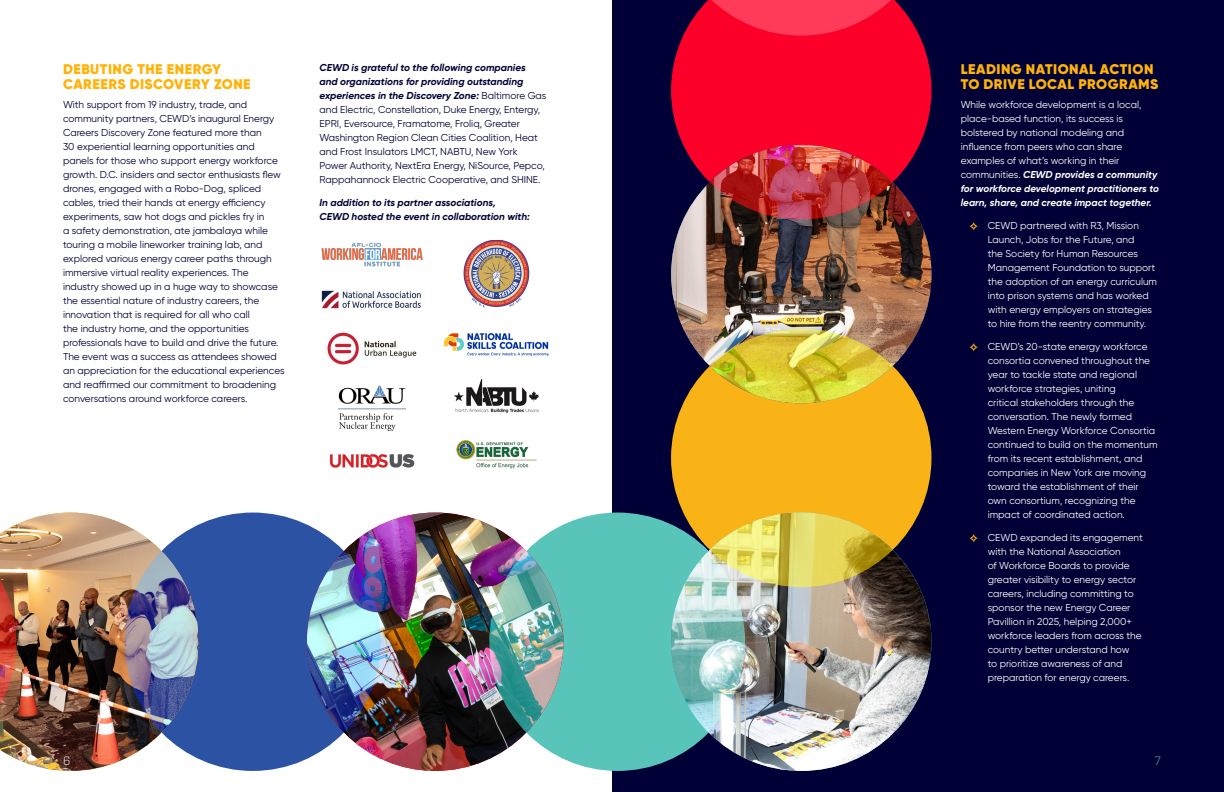
<style>
.page{position:relative;width:1224px;height:792px;background:#fff}
.page>*{position:absolute;margin:0;border:0;box-sizing:border-box;transform-origin:0 0}
.t1{font:900 14px/15px "Gilroy";letter-spacing:.035em;color:#ffb308}
.t2{font:300 12px "Industry";color:#52c9bf}
.page__s{font:300 12px "Industry";color:#fff}
.Body_Copy{font:10px/14px "Gilroy";color:#000036}
.Body_Copy-2{font:10px/14px "Gilroy";color:#fff}
.Body_Copy-3{font:italic 700 10px/14px "Gilroy";color:#000036}
.s1{font-weight:700;font-style:italic}
</style>
<div class="page">
<div style="left:612px;top:0;width:612px;height:792px;background:#000036"></div>
<div style="left:489px;top:513px;width:257px;height:258px;background:#59c4ba;border-radius:50%"></div>
<div style="left:125px;top:513px;width:256px;height:258px;background:#2b52a3;border-radius:50%"></div>
<img style="left:307px;top:513px;width:256px;height:258px">
<img style="left:0;top:513px;width:199px;height:258px">
<img style="left:489px;top:551px;width:74px;height:182px;border-radius:50%">
<img style="left:307px;top:551px;width:75px;height:182px">
<img style="left:125px;top:551px;width:74px;height:182px">
<svg style="left:0;top:551px;width:17px;height:182px;background:#ab563f"></svg>
<div style="left:671px;top:36px;width:260px;height:109px;background:#fc0029"></div>
<div style="left:671px;top:329px;width:260px;height:258px;background:#fab317;border-radius:50%"></div>
<img style="left:671px;top:145px;width:261px;height:258px">
<svg style="left:683px;top:0;width:237px;height:36px;background:#e51e42"></svg>
<img style="left:710px;top:145px;width:183px;height:74px">
<img style="left:710px;top:329px;width:183px;height:74px">
<img style="left:671px;top:513px;width:261px;height:258px">
<svg style="left:671px;top:551px;width:74px;height:182px;background:#a2d0cd"></svg>
<svg style="left:710px;top:513px;width:183px;height:74px;background:#d4c157"></svg>
<img style="left:321px;top:242px;width:102px;height:25px">
<img style="left:463px;top:240px;width:67px;height:68px">
<img style="left:321px;top:290px;width:100px;height:19px">
<img style="left:444px;top:333px;width:105px;height:22px">
<img style="left:327px;top:332px;width:90px;height:32px">
<img style="left:455px;top:379px;width:83px;height:34px">
<img style="left:339px;top:386px;width:66px;height:46px">
<img style="left:456px;top:440px;width:81px;height:29px">
<img style="left:330px;top:454px;width:84px;height:14px">
<h2 class="t1" style="left:63px;top:62px;width:189px">DEBUTING THE ENERGY<br>CAREERS DISCOVERY ZONE</h2>
<p class="Body_Copy" style="left:63px;top:97px;width:223px">With support from 19 industry, trade, and community partners, CEWD’s inaugural Energy Careers Discovery Zone featured more than<br>30 experiential learning opportunities and panels for those who support energy workforce growth. D.C. insiders and sector enthusiasts flew drones, engaged with a Robo-Dog, spliced cables, tried their hands at energy efficiency experiments, saw hot dogs and pickles fry in<br>a safety demonstration, ate jambalaya while touring a mobile lineworker training lab, and explored various energy career paths through immersive virtual reality experiences. The industry showed up in a huge way to showcase the essential nature of industry careers, the innovation that is required for all who call<br>the industry home, and the opportunities professionals have to build and drive the future.<br>The event was a success as attendees showed an appreciation for the educational experiences and reaffirmed our commitment to broadening conversations around workforce careers.</p>
<p class="Body_Copy" style="left:320px;top:60px;width:228px"><span class="s1">CEWD is grateful to the following companies and organizations for providing outstanding experiences in the Discovery Zone:</span> Baltimore Gas and Electric, Constellation, Duke Energy, Entergy, EPRI, Eversource, Framatome, Froliq, Greater Washington Region Clean Cities Coalition, Heat and Frost Insulators LMCT, NABTU, New York Power Authority, NextEra Energy, NiSource, Pepco, Rappahannock Electric Cooperative, and SHINE.</p>
<p class="Body_Copy-3" style="left:320px;top:195px;width:212px">In addition to its partner associations,<br>CEWD hosted the event in collaboration with:</p>
<p class="page__s" style="left:63px;top:754px;width:9px">6</p>
<h2 class="t1" style="left:961px;top:62px;width:199px">LEADING NATIONAL ACTION<br>TO DRIVE LOCAL PROGRAMS</h2>
<p class="Body_Copy-2" style="left:961px;top:97px;width:200px">While workforce development is a local, place-based function, its success is bolstered by national modeling and influence from peers who can share examples of what’s working in their communities. <span class="s1">CEWD provides a community for workforce development practitioners to learn, share, and create impact together.</span></p>
<p class="Body_Copy-2" style="left:988px;top:218px;width:171px">CEWD partnered with R3, Mission Launch, Jobs for the Future, and<br>the Society for Human Resources Management Foundation to support the adoption of an energy curriculum into prison systems and has worked with energy employers on strategies to hire from the reentry community.</p>
<p class="Body_Copy-2" style="left:988px;top:339px;width:171px">CEWD’s 20-state energy workforce consortia convened throughout the year to tackle state and regional workforce strategies, uniting<br>critical stakeholders through the conversation. The newly formed Western Energy Workforce Consortia continued to build on the momentum from its recent establishment, and companies in New York are moving toward the establishment of their own consortium, recognizing the impact of coordinated action.</p>
<p class="Body_Copy-2" style="left:988px;top:530px;width:157px">CEWD expanded its engagement with the National Association<br>of Workforce Boards to provide greater visibility to energy sector careers, including committing to sponsor the new Energy Career<br>Pavillion in 2025, helping 2,000+ workforce leaders from across the country better understand how<br>to prioritize awareness of and preparation for energy careers.</p>
<p class="t2" style="left:1154px;top:754px;width:8px">7</p>
</div>
